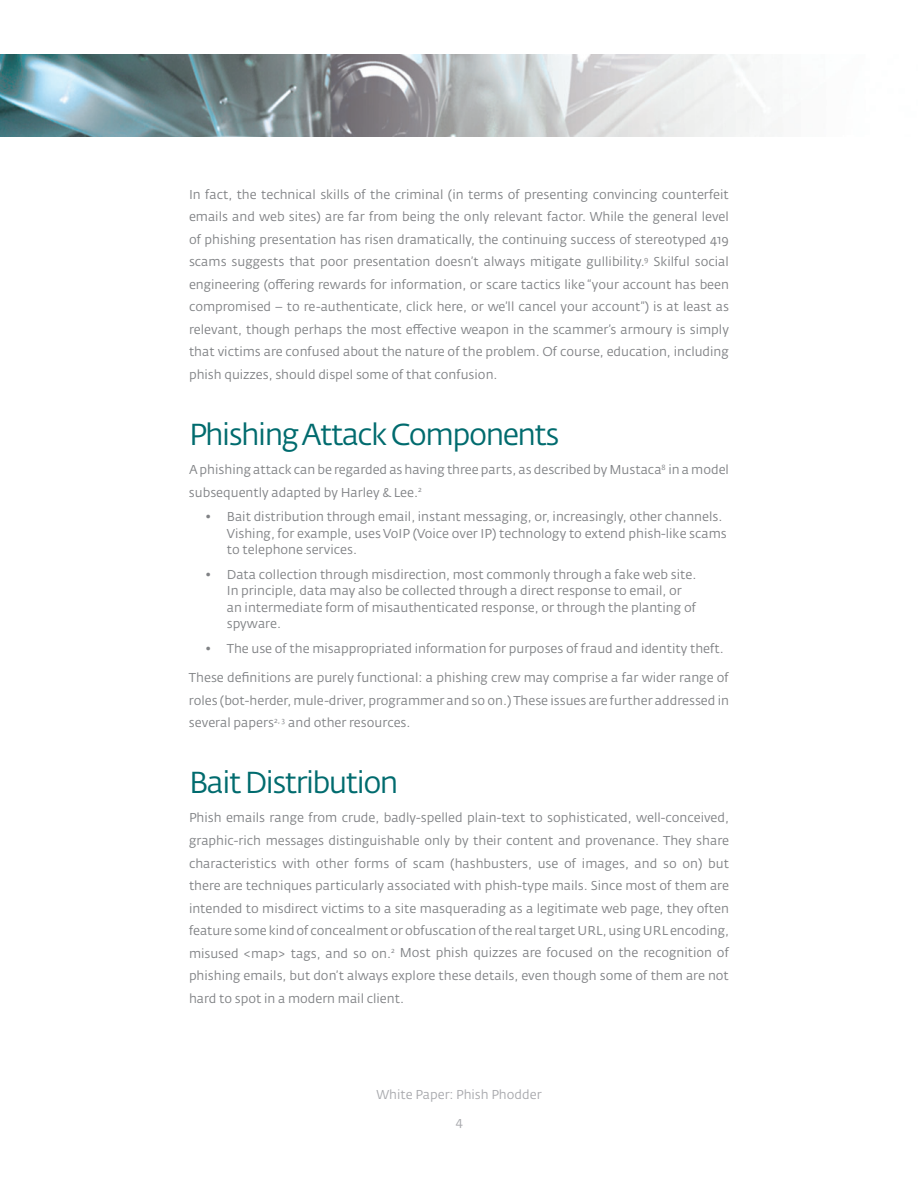
<style>
.page{position:relative;width:918px;height:1188px;background:#fff}
.page>*{position:absolute;margin:0;border:0;box-sizing:border-box;transform-origin:0 0}
.t1{font:30px "Fedra Sans Alt Pro";letter-spacing:-.05em;color:#006b6e}
.t2{font:12.75px/22.5px "Fedra Sans Alt Pro";color:#808285;text-align:justify}
.t3{font:12.75px "Fedra Sans Alt Pro";color:#a8a9ad}
</style>
<div class="page">
<img style="left:0;top:54px;width:774px;height:82px">
<p class="t2" style="left:189px;top:183px;width:542px">In fact, the technical skills of the criminal (in terms of presenting convincing counterfeit emails and web sites) are far from being the only relevant factor. While the general level of phishing presentation has risen dramatically, the continuing success of stereotyped 419 scams suggests that poor presentation doesn’t always mitigate gullibility.<sup>9</sup> Skilful social engineering (offering rewards for information, or scare tactics like “your account has been compromised – to re-authenticate, click here, or we’ll cancel your account”) is at least as relevant, though perhaps the most effective weapon in the scammer’s armoury is simply that victims are confused about the nature of the problem. Of course, education, including phish quizzes, should dispel some of that confusion.</p>
<h1 class="t1" style="left:189px;top:416px;width:372px">Phishing Attack Components</h1>
<p class="t2" style="left:189px;top:458px;width:542px">A phishing attack can be regarded as having three parts, as described by Mustaca<sup>8</sup> in a model subsequently adapted by Harley &amp; Lee.<sup>2</sup></p>
<p class="t2" style="left:227px;top:509px;width:502px;line-height:16.5px;text-align:left;text-indent:-22px">• Bait distribution through email, instant messaging, or, increasingly, other channels.<br>Vishing, for example, uses VoIP (Voice over IP) technology to extend phish-like scams to telephone services.</p>
<p class="t2" style="left:227px;top:566px;width:471px;line-height:16.5px;text-align:left;text-indent:-22px">• Data collection through misdirection, most commonly through a fake web site.<br>In principle, data may also be collected through a direct response to email, or an intermediate form of misauthenticated response, or through the planting of spyware.</p>
<p class="t2" style="left:205px;top:637px;width:520px">• The use of the misappropriated information for purposes of fraud and identity theft.</p>
<p class="t2" style="left:189px;top:667px;width:542px">These definitions are purely functional: a phishing crew may comprise a far wider range of roles (bot-herder, mule-driver, programmer and so on.) These issues are further addressed in several papers<sup>2,</sup> <sup>3</sup> and other resources.</p>
<h1 class="t1" style="left:189px;top:764px;width:211px">Bait Distribution</h1>
<p class="t2" style="left:189px;top:807px;width:542px">Phish emails range from crude, badly-spelled plain-text to sophisticated, well-conceived, graphic-rich messages distinguishable only by their content and provenance. They share characteristics with other forms of scam (hashbusters, use of images, and so on) but there are techniques particularly associated with phish-type mails. Since most of them are intended to misdirect victims to a site masquerading as a legitimate web page, they often feature some kind of concealment or obfuscation of the real target URL, using URL encoding, misused &lt;map&gt; tags, and so on.<sup>2</sup> Most phish quizzes are focused on the recognition of phishing emails, but don’t always explore these details, even though some of them are not hard to spot in a modern mail client.</p>
<p class="t3" style="left:376px;top:1087px;width:167px">White Paper: Phish Phodder</p>
<p class="t3" style="left:456px;top:1113px;width:9px">4</p>
</div>
